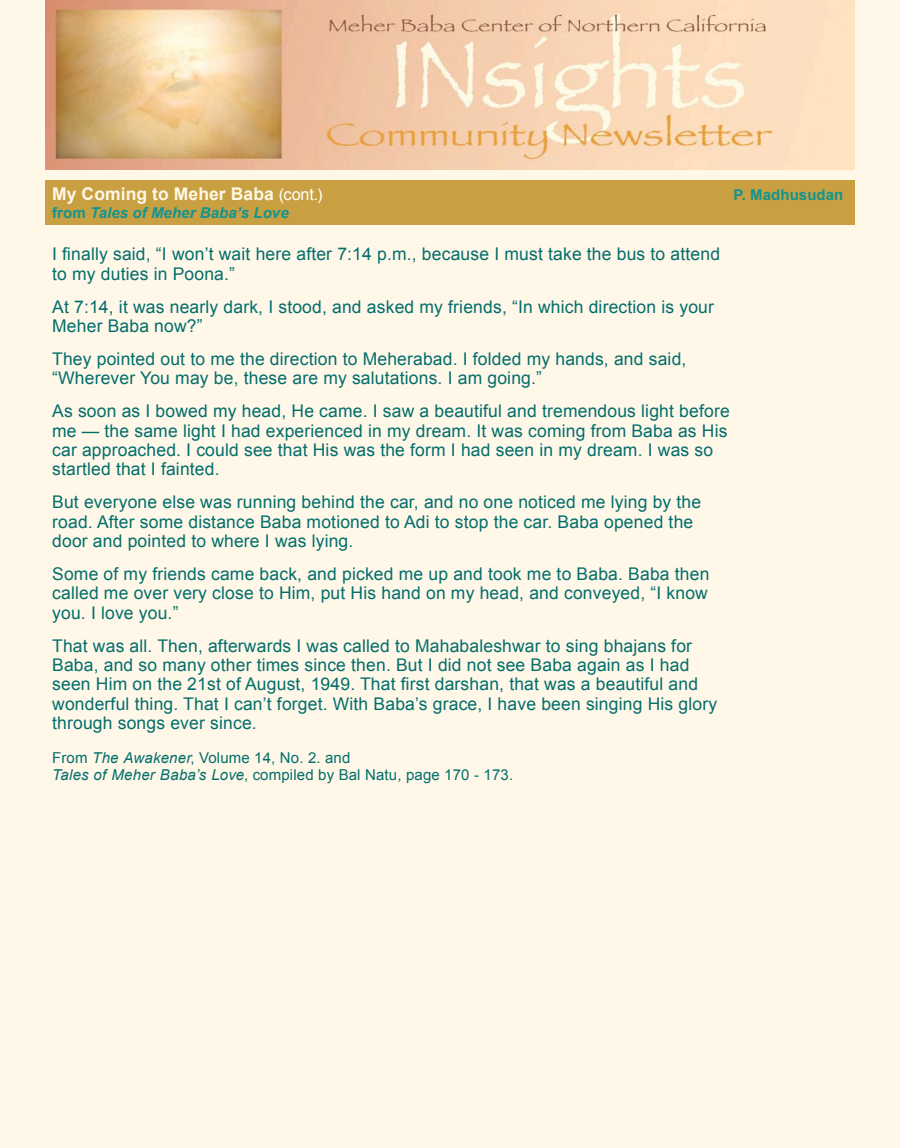
<style>
.page{position:relative;width:900px;height:1148px;background:#fff8e9}
.page>*{position:absolute;margin:0;border:0;box-sizing:border-box;transform-origin:0 0}
.t1{font:17.5px/19.4px "Arial";letter-spacing:.01em;color:#036e6b}
.t2{font:700 17.5px "Arial";letter-spacing:.005em;color:#fff8e9}
.t3{font:15px/17.5px "Arial";letter-spacing:.01em;color:#036e6b}
.t4{font:italic 700 15px "Arial";letter-spacing:.005em;color:#129490}
.t5{font:700 15px "Arial";letter-spacing:.005em;color:#129490}
.s1{font-weight:400;font-size:16.25px;color:#fff}
.s2{font-style:normal}
.s3{font-style:italic}
</style>
<div class="page">
<img style="left:45px;top:0;width:810px;height:170px">
<div style="left:45px;top:180px;width:810px;height:45px;background:#c8a041"></div>
<p class="t2" style="left:52px;top:183px;width:272px">My Coming to Meher Baba <span class="s1">(cont.)</span></p>
<p class="t5" style="left:734px;top:185px;width:111px">P. Madhusudan</p>
<p class="t4" style="left:52px;top:203px;width:238px"><span class="s2">from</span> Tales of Meher Baba’s Love</p>
<p class="t1" style="left:52px;top:245px;width:669px">I finally said, “I won’t wait here after 7:14 p.m., because I must take the bus to attend to my duties in Poona.”</p>
<p class="t1" style="left:52px;top:297px;width:663px">At 7:14, it was nearly dark, I stood, and asked my friends, “In which direction is your<br>Meher Baba now?”</p>
<p class="t1" style="left:52px;top:349px;width:636px">They pointed out to me the direction to Meherabad. I folded my hands, and said, “Wherever You may be, these are my salutations. I am going.”</p>
<p class="t1" style="left:52px;top:401px;width:679px">As soon as I bowed my head, He came. I saw a beautiful and tremendous light before me — the same light I had experienced in my dream. It was coming from Baba as His car approached. I could see that His was the form I had seen in my dream. I was so startled that I fainted.</p>
<p class="t1" style="left:52px;top:492px;width:651px">But everyone else was running behind the car, and no one noticed me lying by the road. After some distance Baba motioned to Adi to stop the car. Baba opened the door and pointed to where I was lying.</p>
<p class="t1" style="left:52px;top:564px;width:659px;text-align:justify">Some of my friends came back, and picked me up and took me to Baba. Baba then called me over very close to Him, put His hand on my head, and conveyed, “I know you. I love you.”</p>
<p class="t1" style="left:52px;top:636px;width:666px">That was all. Then, afterwards I was called to Mahabaleshwar to sing bhajans for Baba, and so many other times since then. But I did not see Baba again as I had seen Him on the 21st of August, 1949. That first darshan, that was a beautiful and wonderful thing. That I can’t forget. With Baba’s grace, I have been singing His glory through songs ever since.</p>
<p class="t3" style="left:52px;top:749px;width:463px">From <span class="s3">The Awakener</span>, Volume 14, No. 2. and<br><span class="s3">Tales of Meher Baba’s Love</span>, compiled by Bal Natu, page 170 - 173.</p>
</div>
